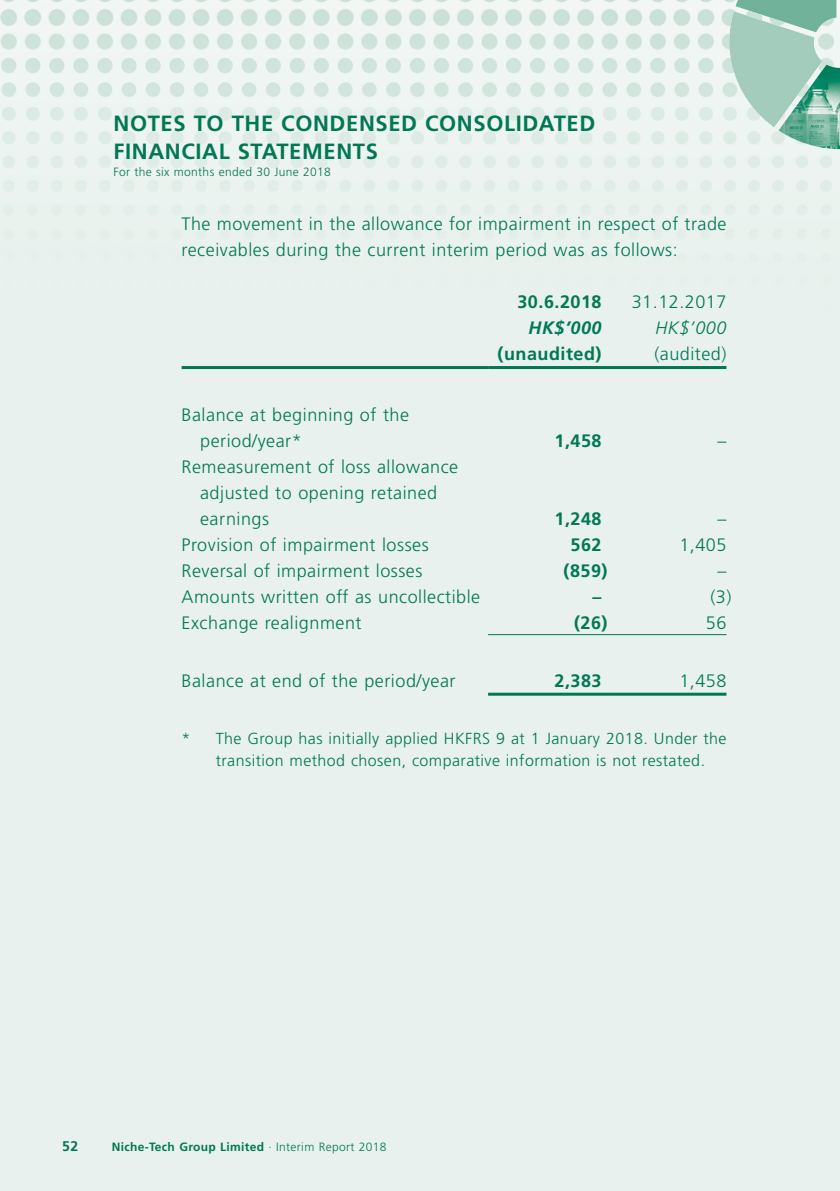
<style>
.page{position:relative;width:840px;height:1191px;background:#fff}
.page>*{position:absolute;margin:0;border:0;box-sizing:border-box;transform-origin:0 0}
.t1{font:700 22px/28px "Frutiger LT Std";letter-spacing:.03em;color:#007854}
.t2{font:300 18px/26px "Frutiger LT Std";letter-spacing:.03em;color:#007854}
.t3{font:700 18px "Frutiger LT Std";letter-spacing:.03em;color:#007854}
.t4{font:italic 700 18px "Frutiger LT Std";color:#007854}
.t5{font:italic 300 18px "Frutiger LT Std";color:#007854}
.t6{font:300 16px/22px "Frutiger LT Std";letter-spacing:.03em;color:#007854}
.t7{font:700 14px "Frutiger LT Std";color:#007854}
.t8{font:700 12px "Frutiger LT Std";letter-spacing:.03em;color:#007854}
.t9{font:300 12px "Frutiger LT Std";letter-spacing:.03em;color:#007854}
.s1{font-weight:300}
</style>
<div class="page">
<div style="left:0;top:0;width:839px;height:1191px;background:#e8f1ed"></div>
<hr style="left:839px;top:0;width:1px;height:1191px;background:#e8f1ed">
<img style="left:0;top:0;width:839px;height:369px">
<img style="left:729px;top:0;width:110px;height:149px">
<hr style="left:181px;top:366px;width:307px;height:3px;background:#007854">
<hr style="left:488px;top:366px;width:124px;height:3px;background:#007854">
<hr style="left:612px;top:366px;width:114px;height:3px;background:#007854">
<hr style="left:488px;top:634px;width:124px;height:1px;background:#007854">
<hr style="left:612px;top:634px;width:114px;height:1px;background:#007854">
<hr style="left:488px;top:692px;width:124px;height:3px;background:#007854">
<hr style="left:612px;top:692px;width:114px;height:3px;background:#007854">
<p class="t1" style="left:113px;top:109px;width:483px">NOTES TO THE CONDENSED CONSOLIDATED<br>FINANCIAL STATEMENTS</p>
<p class="t9" style="left:113px;top:165px;width:219px">For the six months ended 30 June 2018</p>
<p class="t2" style="left:181px;top:211px;width:546px">The movement in the allowance for impairment in respect of trade receivables during the current interim period was as follows:</p>
<p class="t3" style="left:517px;top:292px;width:86px">30.6.2018</p>
<p class="t2" style="left:631px;top:289px;width:96px">31.12.2017</p>
<p class="t4" style="left:528px;top:318px;width:75px">HK$’000</p>
<p class="t5" style="left:655px;top:318px;width:73px">HK$’000</p>
<p class="t3" style="left:497px;top:344px;width:106px">(unaudited)</p>
<p class="t2" style="left:654px;top:341px;width:74px">(audited)</p>
<p class="t2" style="left:200px;top:402px;width:210px;text-indent:-19px">Balance at beginning of the period/year*</p>
<p class="t2" style="left:200px;top:454px;width:259px;text-indent:-19px">Remeasurement of loss allowance adjusted to opening retained earnings</p>
<p class="t3" style="left:554px;top:430px;width:49px">1,458</p>
<p class="t2" style="left:717px;top:428px;width:10px">–</p>
<p class="t3" style="left:554px;top:508px;width:49px">1,248</p>
<p class="t2" style="left:717px;top:506px;width:10px">–</p>
<p class="t2" style="left:181px;top:532px;width:248px">Provision of impairment losses</p>
<p class="t3" style="left:570px;top:534px;width:33px">562</p>
<p class="t2" style="left:679px;top:532px;width:49px">1,405</p>
<p class="t2" style="left:181px;top:558px;width:242px">Reversal of impairment losses</p>
<p class="t3" style="left:563px;top:560px;width:46px">(859)</p>
<p class="t2" style="left:717px;top:558px;width:10px">–</p>
<p class="t2" style="left:181px;top:584px;width:300px">Amounts written off as uncollectible</p>
<p class="t3" style="left:592px;top:586px;width:10px">–</p>
<p class="t2" style="left:710px;top:584px;width:23px">(3)</p>
<p class="t2" style="left:181px;top:610px;width:181px">Exchange realignment</p>
<p class="t3" style="left:573px;top:612px;width:35px">(26)</p>
<p class="t2" style="left:705px;top:610px;width:22px">56</p>
<p class="t2" style="left:181px;top:668px;width:275px">Balance at end of the period/year</p>
<p class="t3" style="left:554px;top:670px;width:49px">2,383</p>
<p class="t2" style="left:679px;top:668px;width:49px">1,458</p>
<p class="t6" style="left:215px;top:727px;width:512px;text-indent:-34px">* The Group has initially applied HKFRS 9 at 1 January 2018. Under the transition method chosen, comparative information is not restated.</p>
<p class="t7" style="left:62px;top:1138px;width:17px">52</p>
<p class="t8" style="left:112px;top:1139px;width:276px">Niche-Tech Group Limited <span class="s1">· Interim Report 2018</span></p>
</div>
